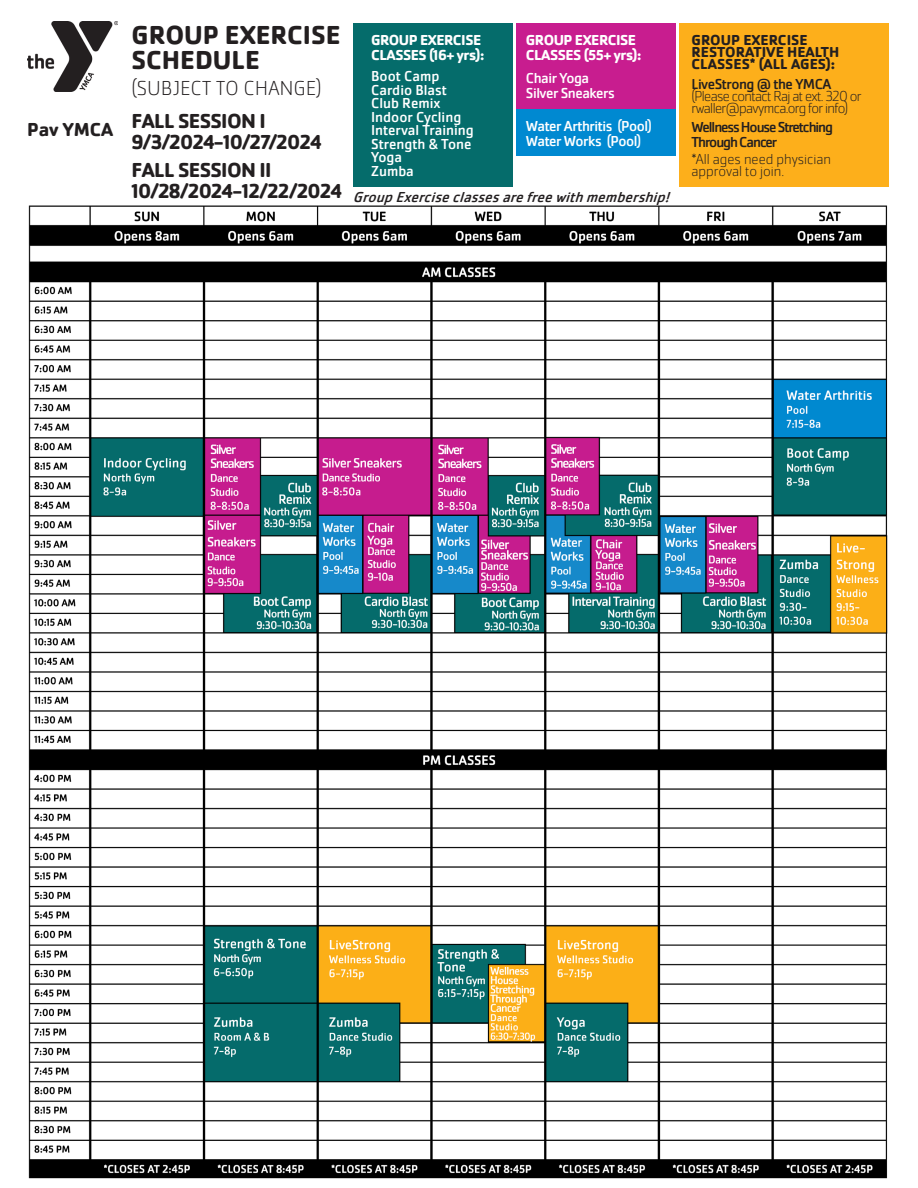
<style>
.page{position:relative;width:918px;height:1188px;background:#fff}
.page>*{position:absolute;margin:0;border:0;box-sizing:border-box;transform-origin:0 0}
.t1{font:700 27px/25.5px "Cachet Pro";color:#231f20}
.t2{font:700 21px "Cachet Pro";letter-spacing:-.03em;color:#231f20}
.t3{font:200 21px "Cachet Pro";letter-spacing:.02em;color:#231f20}
.t4{font:700 19.5px "Cachet Pro";color:#231f20}
.t5{font:15px "Cachet Pro";letter-spacing:-.005em;color:#fff}
.t6{font:15px "Cachet Pro";letter-spacing:-.03em;color:#fff}
.t7{font:700 15px/15px "Cachet Pro";letter-spacing:-.03em;color:#fff}
.t8{font:200 15px/12px "Cachet Pro";letter-spacing:-.04em;color:#231f20}
.t9{font:700 15px/12px "Cachet Pro";color:#231f20}
.t10{font:italic 15px "Cachet Pro";color:#231f20}
.t11{font:15px/15px "Cachet Pro";letter-spacing:-.07em;color:#231f20}
.t12{font:200 15px/12px "Cachet Pro";color:#231f20}
.t13{font:15px "Cachet Pro";letter-spacing:-.03em;color:#231f20}
</style>
<div class="page">
<img style="left:28px;top:205px;width:860px;height:974px">
<img style="left:27px;top:22px;width:91px;height:69px">
<div style="left:516px;top:24px;width:160px;height:87px;background:#c81d8f"></div>
<div style="left:516px;top:110px;width:160px;height:46px;background:#0089d1"></div>
<div style="left:679px;top:24px;width:210px;height:163px;background:#fdaf1b"></div>
<div style="left:353px;top:24px;width:160px;height:163px;background:#056c6b"></div>
<p class="t4" style="left:27px;top:118px;width:88px">Pav YMCA</p>
<p class="t1" style="left:132px;top:22px;width:210px">GROUP EXERCISE<br>SCHEDULE</p>
<p class="t3" style="left:132px;top:76px;width:192px">(SUBJECT TO CHANGE)</p>
<p class="t2" style="left:132px;top:107px;width:136px">FALL SESSION I</p>
<p class="t2" style="left:132px;top:128px;width:191px">9/3/2024-10/27/2024</p>
<p class="t2" style="left:132px;top:157px;width:141px">FALL SESSION II</p>
<p class="t2" style="left:132px;top:178px;width:212px">10/28/2024-12/22/2024</p>
<p class="t7" style="left:371px;top:33px;width:115px">GROUP EXERCISE<br>CLASSES (16+ yrs):</p>
<p class="t5" style="left:371px;top:68px;width:70px">Boot Camp</p>
<p class="t5" style="left:371px;top:81px;width:77px">Cardio Blast</p>
<p class="t5" style="left:371px;top:95px;width:71px">Club Remix</p>
<p class="t5" style="left:371px;top:108px;width:92px">Indoor Cycling</p>
<p class="t5" style="left:371px;top:122px;width:104px">Interval Training</p>
<p class="t5" style="left:371px;top:135px;width:102px">Strength &amp; Tone</p>
<p class="t5" style="left:371px;top:149px;width:33px">Yoga</p>
<p class="t5" style="left:371px;top:162px;width:44px">Zumba</p>
<p class="t10" style="left:353px;top:188px;width:323px">GroupExerciseclassesarefreewithmembership!</p>
<p class="t7" style="left:526px;top:33px;width:117px">GROUP EXERCISE<br>CLASSES (55+ yrs):</p>
<p class="t6" style="left:526px;top:69px;width:65px">Chair Yoga</p>
<p class="t6" style="left:526px;top:84px;width:91px">Silver Sneakers</p>
<p class="t6" style="left:526px;top:117px;width:128px">Water Arthritis (Pool)</p>
<p class="t6" style="left:526px;top:132px;width:117px">Water Works (Pool)</p>
<p class="t9" style="left:692px;top:34px;width:149px">GROUP EXERCISE<br>RESTORATIVE HEALTH<br>CLASSES* (ALL AGES):</p>
<p class="t13" style="left:692px;top:75px;width:141px">LiveStrong @ the YMCA</p>
<p class="t8" style="left:692px;top:90px;width:172px">(Please contact Raj at ext. 320 or rwaller@pavymca.org for info)</p>
<p class="t11" style="left:692px;top:120px;width:143px">Wellness House Stretching<br>Through Cancer</p>
<p class="t12" style="left:692px;top:153px;width:141px">*All ages need physician approval to join.</p>
</div>
